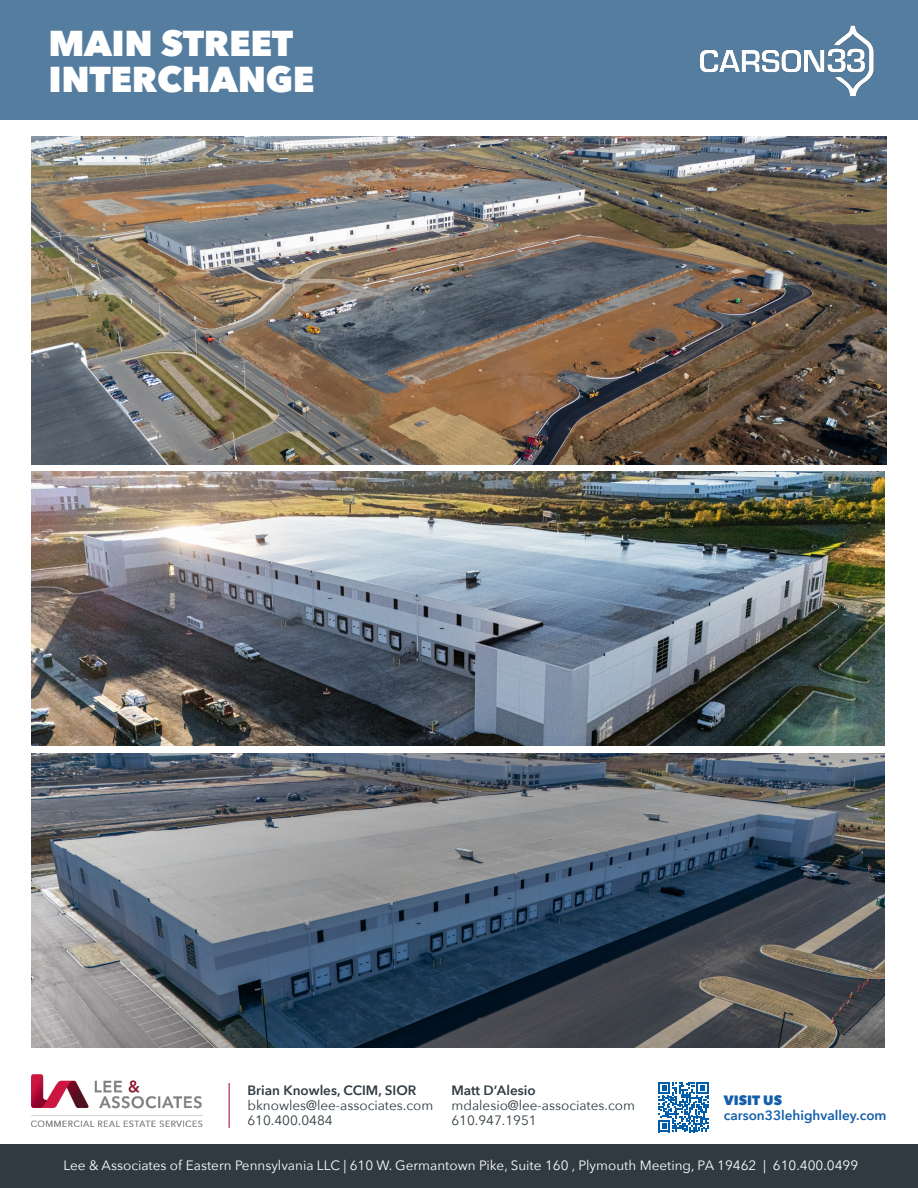
<style>
.page{position:relative;width:918px;height:1188px;background:#fff}
.page>*{position:absolute;margin:0;border:0;box-sizing:border-box;transform-origin:0 0}
.Property_Address{font:800 35.85px "Avenir Next";letter-spacing:-.01em;color:#fff}
.t1{font:13.5px "Avenir Next";color:#fff}
.t2{font:13.5px/15px "Avenir Next";color:#2f3b41}
.t3{font:600 13.5px "Avenir Next";color:#2f3b41}
.t4{font:600 13.5px "Avenir Next";color:#135eaa}
.t5{font:800 13.5px "Avenir Next";color:#135eaa}
</style>
<div class="page">
<div style="left:0;top:0;width:918px;height:120px;background:#557da0"></div>
<img style="left:699px;top:25px;width:175px;height:72px">
<div style="left:0;top:1145px;width:918px;height:43px;background:#2f3b41"></div>
<hr style="left:229px;top:1083px;width:1px;height:45px;background:#98012d">
<img style="left:32px;top:1075px;width:170px;height:51px">
<svg style="left:658px;top:1082px;width:51px;height:50px"></svg>
<img style="left:32px;top:754px;width:853px;height:293px">
<img style="left:31px;top:471px;width:854px;height:275px">
<img style="left:31px;top:137px;width:855px;height:327px">
<p class="Property_Address" style="left:48px;top:21px;width:246px">MAIN STREET</p>
<p class="Property_Address" style="left:48px;top:57px;width:268px">INTERCHANGE</p>
<p class="t3" style="left:248px;top:1079px;width:170px">Brian Knowles, CCIM, SIOR</p>
<p class="t2" style="left:248px;top:1097px;width:187px">bknowles@lee-associates.com<br>610.400.0484</p>
<p class="t3" style="left:452px;top:1079px;width:86px">Matt D’Alesio</p>
<p class="t2" style="left:452px;top:1097px;width:185px">mdalesio@lee-associates.com<br>610.947.1951</p>
<p class="t5" style="left:724px;top:1092px;width:60px">VISIT US</p>
<p class="t4" style="left:724px;top:1103px;width:164px">carson33lehighvalley.com</p>
<p class="t1" style="left:64px;top:1154px;width:796px">Lee &amp; Associates of Eastern Pennsylvania LLC | 610 W. Germantown Pike, Suite 160 , Plymouth Meeting, PA 19462 | 610.400.0499</p>
</div>
